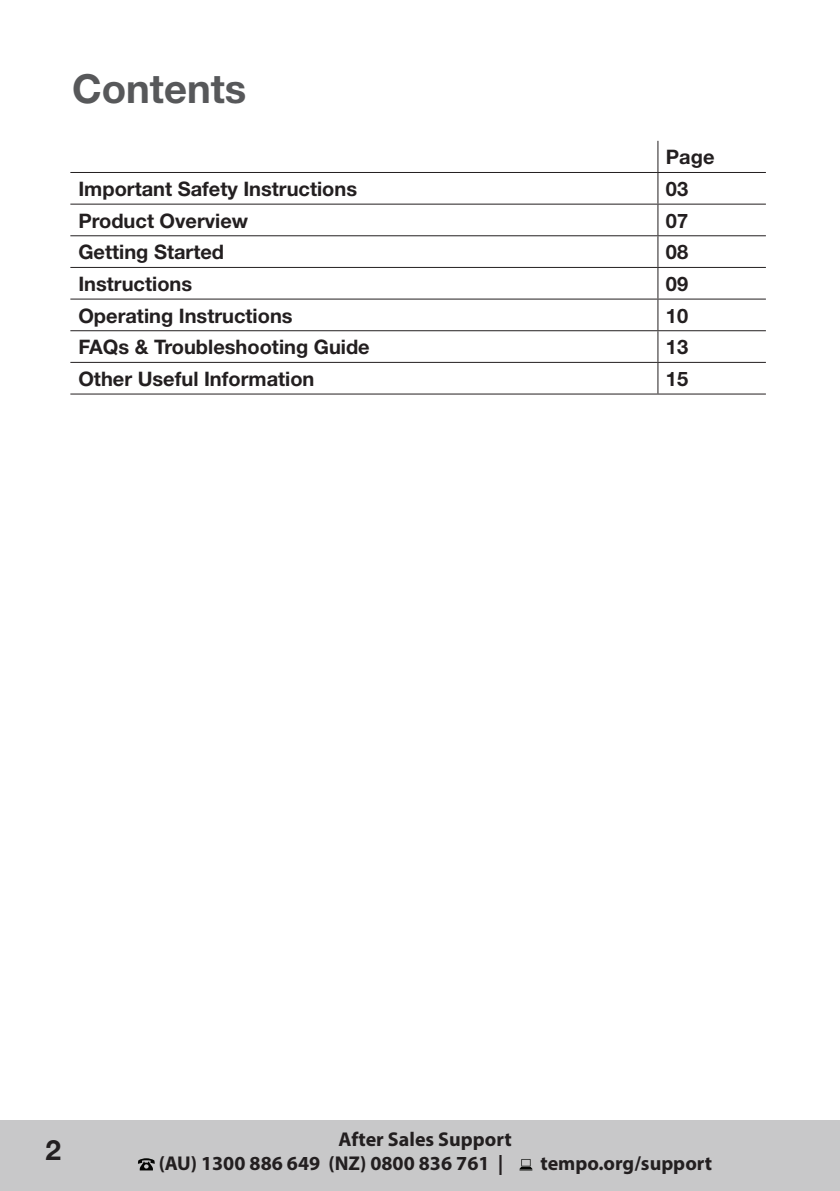
<style>
.page{position:relative;width:840px;height:1191px;background:#fff}
.page>*{position:absolute;margin:0;border:0;box-sizing:border-box;transform-origin:0 0}
.Heading{font:700 40px "Helvetica Neue";color:#57585a}
.t1{font:700 28px "Helvetica Neue LT Std";color:#231f20}
.Big_Title{font:700 20px "Helvetica Neue";color:#231f20}
.t2{font:700 20px/24px "Myriad Pro";color:#231f20}
</style>
<div class="page">
<div style="left:0;top:1120px;width:839px;height:71px;background:#c8c8c9"></div>
<svg style="left:138px;top:1158px;width:17px;height:12px"></svg>
<svg style="left:519px;top:1159px;width:13px;height:11px"></svg>
<hr style="left:657px;top:141px;width:1px;height:31px;background:#231f20">
<hr style="left:70px;top:172px;width:587px;height:1px;background:#231f20">
<hr style="left:657px;top:172px;width:108px;height:1px;background:#231f20">
<hr style="left:657px;top:173px;width:1px;height:31px;background:#231f20">
<hr style="left:70px;top:204px;width:587px;height:1px;background:#231f20">
<hr style="left:657px;top:204px;width:108px;height:1px;background:#231f20">
<hr style="left:657px;top:205px;width:1px;height:30px;background:#231f20">
<hr style="left:70px;top:235px;width:587px;height:1px;background:#231f20">
<hr style="left:657px;top:235px;width:108px;height:1px;background:#231f20">
<hr style="left:657px;top:236px;width:1px;height:31px;background:#231f20">
<hr style="left:70px;top:267px;width:587px;height:1px;background:#231f20">
<hr style="left:657px;top:267px;width:108px;height:1px;background:#231f20">
<hr style="left:657px;top:268px;width:1px;height:30px;background:#231f20">
<hr style="left:70px;top:298px;width:587px;height:1px;background:#231f20">
<hr style="left:657px;top:298px;width:108px;height:1px;background:#231f20">
<hr style="left:657px;top:299px;width:1px;height:31px;background:#231f20">
<hr style="left:70px;top:330px;width:587px;height:1px;background:#231f20">
<hr style="left:657px;top:330px;width:108px;height:1px;background:#231f20">
<hr style="left:657px;top:331px;width:1px;height:31px;background:#231f20">
<hr style="left:70px;top:362px;width:587px;height:1px;background:#231f20">
<hr style="left:657px;top:362px;width:108px;height:1px;background:#231f20">
<hr style="left:657px;top:363px;width:1px;height:30px;background:#231f20">
<hr style="left:70px;top:393px;width:587px;height:1px;background:#231f20">
<hr style="left:657px;top:393px;width:108px;height:1px;background:#231f20">
<p class="Heading" style="left:72px;top:64px;width:176px">Contents</p>
<p class="Big_Title" style="left:665px;top:145px;width:50px">Page</p>
<p class="Big_Title" style="left:78px;top:177px;width:280px">Important Safety Instructions</p>
<p class="Big_Title" style="left:665px;top:177px;width:24px">03</p>
<p class="Big_Title" style="left:78px;top:208px;width:171px">Product Overview</p>
<p class="Big_Title" style="left:665px;top:208px;width:24px">07</p>
<p class="Big_Title" style="left:78px;top:240px;width:147px">Getting Started</p>
<p class="Big_Title" style="left:665px;top:240px;width:24px">08</p>
<p class="Big_Title" style="left:78px;top:271px;width:115px">Instructions</p>
<p class="Big_Title" style="left:665px;top:271px;width:24px">09</p>
<p class="Big_Title" style="left:78px;top:303px;width:216px">Operating Instructions</p>
<p class="Big_Title" style="left:665px;top:303px;width:24px">10</p>
<p class="Big_Title" style="left:78px;top:335px;width:293px">FAQs &amp; Troubleshooting Guide</p>
<p class="Big_Title" style="left:665px;top:335px;width:24px">13</p>
<p class="Big_Title" style="left:78px;top:366px;width:237px">Other Useful Information</p>
<p class="Big_Title" style="left:665px;top:366px;width:24px">15</p>
<h2 class="t1" style="left:45px;top:1132px;width:17px">2</h2>
<p class="t2" style="left:159px;top:1127px;width:354px;text-indent:180px">After Sales Support (AU) 1300 886 649 (NZ) 0800 836 761 |</p>
<p class="t2" style="left:540px;top:1151px;width:173px">tempo.org/support</p>
</div>
